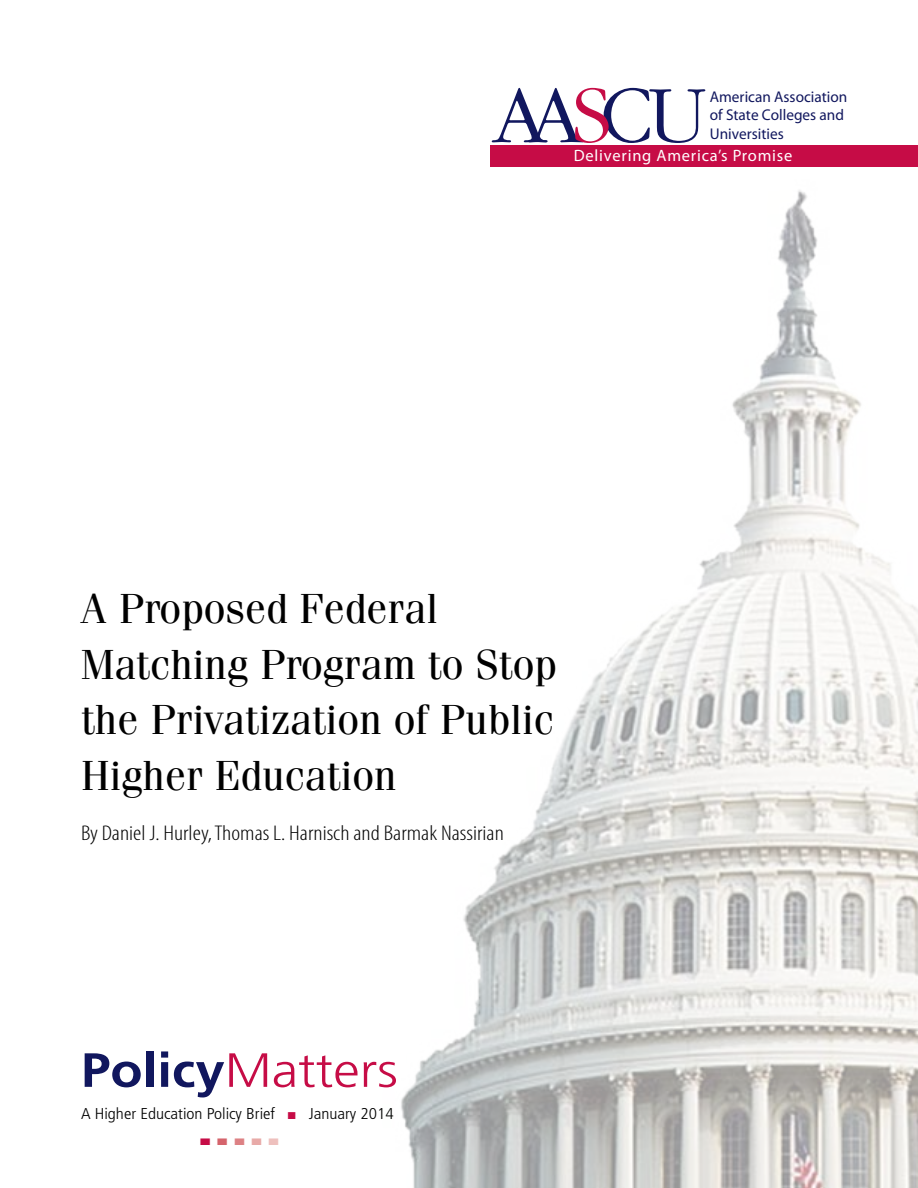
<style>
.page{position:relative;width:918px;height:1188px;background:#fff}
.page>*{position:absolute;margin:0;border:0;box-sizing:border-box;transform-origin:0 0}
.t1{font:300 48px "Frutiger";color:#c60c46;scale:1.1 1}
.t2{font:42px/55.5px "Fenice Std";color:#000}
.t3{font:300 condensed 21.3px "Myriad Pro";color:#000;scale:1.16 1}
.t4{font:16.5px "Myriad Pro";letter-spacing:.05em;color:#fff}
.t5{font:15.6px/18.6px "Myriad Pro";color:#11175e}
.t6{font:300 condensed 15.6px "Frutiger";color:#000;scale:1.11 1}
.t7{font:9.45px "Zapf Dingbats ITC";color:#c60c46;scale:1.43 1}
.s1{font-weight:700;color:#11175e}
.s2{color:#c60c46}
.s3{color:#d5646c}
.s4{color:#dd8184}
.s5{color:#e8aaa8}
.s6{color:#eec0bd}
</style>
<div class="page">
<img style="left:401px;top:190px;width:517px;height:998px">
<div style="left:491px;top:145px;width:427px;height:22px;background:#c60c46"></div>
<svg style="left:492px;top:88px;width:213px;height:55px"></svg>
<p class="t5" style="left:710px;top:87px;width:139px">American Association of State Colleges and<br>Universities</p>
<p class="t4" style="left:574px;top:145px;width:220px">Delivering America’s Promise</p>
<p class="t2" style="left:81px;top:580px;width:478px">A Proposed Federal<br>Matching Program to Stop the Privatization of Public<br>Higher Education</p>
<p class="t3" style="left:81px;top:822px;width:366px">By Daniel J. Hurley, Thomas L. Harnisch and Barmak Nassirian</p>
<p class="t1" style="left:81px;top:1043px;width:290px"><span class="s1">Policy</span>Matters</p>
<p class="t6" style="left:81px;top:1105px;width:283px">A Higher Education Policy Brief <span class="s2">■</span> January 2014</p>
<p class="t7" style="left:200px;top:1137px;width:56px">■<span class="s3">■</span><span class="s4">■</span><span class="s5">■</span><span class="s6">■</span></p>
</div>
